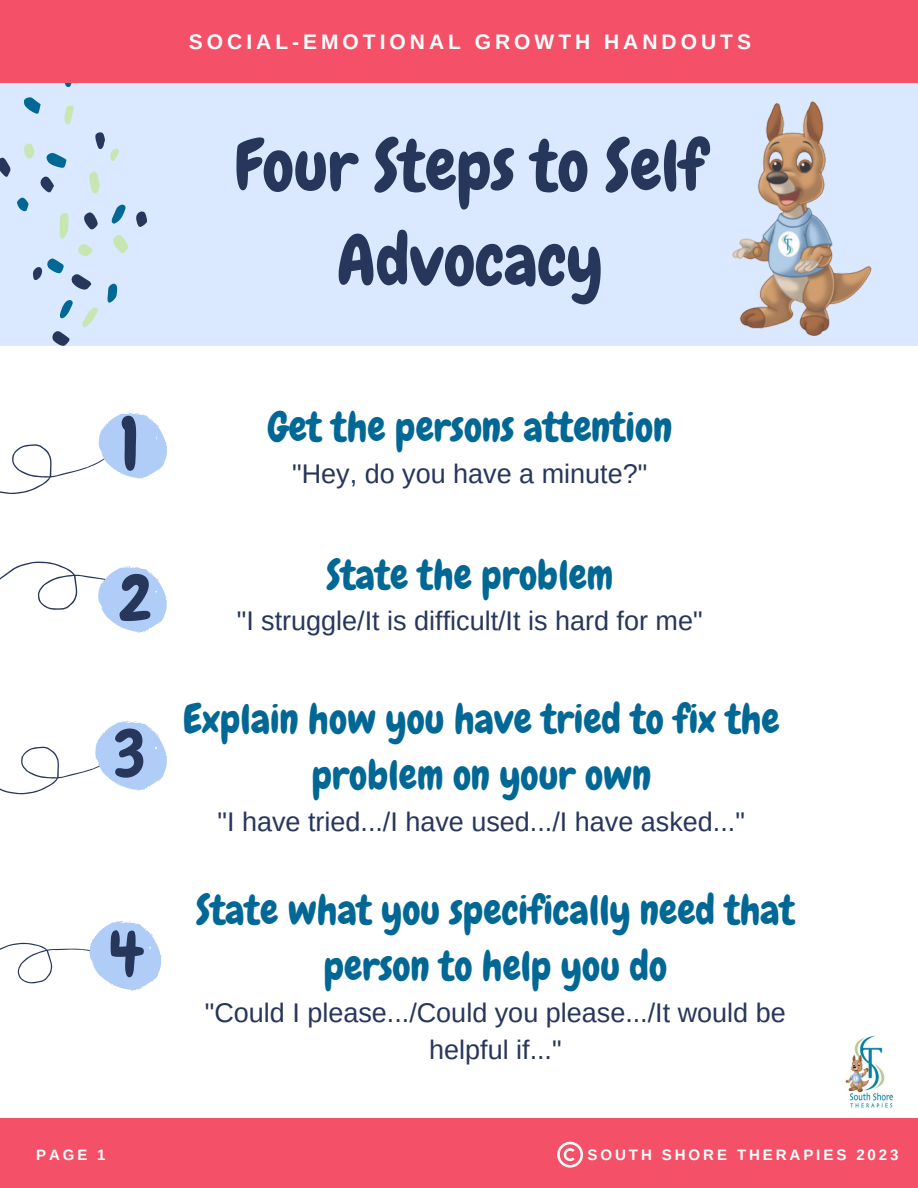
<style>
.page{position:relative;width:918px;height:1188px;background:#fff}
.page>*{position:absolute;margin:0;border:0;box-sizing:border-box;transform-origin:0 0}
.t1{font:76.5px "Chewy";color:#27365b}
.t2{font:70.05px/94.5px "Chewy";color:#27365b;text-align:center}
.t3{font:65.55px "Chewy";color:#27365b}
.t4{font:64.65px "Chewy";color:#27365b}
.t5{font:63.75px "Chewy";color:#27365b}
.t6{font:40.5px/56.2px "Chewy";color:#016794;text-align:center}
.t7{font:27px/37.2px "Arimo";color:#27365b;text-align:center}
.t8{font:700 21px "Arimo";letter-spacing:.19em;color:#fff}
.t9{font:700 15.15px "Arimo";letter-spacing:.19em;color:#fff}
.t10{font:700 15px "Arimo";color:#fff}
</style>
<div class="page">
<div style="left:0;top:48px;width:918px;height:298px;background:#dae9ff"></div>
<svg style="left:46px;top:153px;width:20px;height:15px"></svg>
<svg style="left:24px;top:97px;width:17px;height:17px"></svg>
<svg style="left:112px;top:204px;width:14px;height:20px"></svg>
<svg style="left:64px;top:82px;width:9px;height:5px"></svg>
<svg style="left:107px;top:283px;width:10px;height:20px"></svg>
<svg style="left:60px;top:300px;width:13px;height:19px"></svg>
<svg style="left:17px;top:197px;width:12px;height:14px"></svg>
<svg style="left:71px;top:274px;width:20px;height:16px"></svg>
<svg style="left:0;top:157px;width:11px;height:20px"></svg>
<svg style="left:52px;top:331px;width:18px;height:15px"></svg>
<svg style="left:84px;top:212px;width:14px;height:18px"></svg>
<svg style="left:40px;top:176px;width:14px;height:17px"></svg>
<svg style="left:136px;top:211px;width:11px;height:16px"></svg>
<svg style="left:33px;top:258px;width:31px;height:22px"></svg>
<svg style="left:60px;top:213px;width:9px;height:26px"></svg>
<svg style="left:113px;top:235px;width:16px;height:18px"></svg>
<svg style="left:89px;top:171px;width:11px;height:23px"></svg>
<svg style="left:82px;top:307px;width:16px;height:20px"></svg>
<svg style="left:64px;top:105px;width:10px;height:19px"></svg>
<svg style="left:78px;top:244px;width:14px;height:12px"></svg>
<svg style="left:24px;top:143px;width:11px;height:16px"></svg>
<svg style="left:95px;top:132px;width:24px;height:29px"></svg>
<div style="left:0;top:0;width:918px;height:82px;background:#f45068"></div>
<svg style="left:0;top:721px;width:167px;height:74px"></svg>
<img style="left:845px;top:1035px;width:49px;height:73px">
<div style="left:0;top:1118px;width:918px;height:70px;background:#f45068"></div>
<img style="left:659px;top:82px;width:259px;height:254px">
<svg style="left:0;top:413px;width:167px;height:81px"></svg>
<svg style="left:0;top:561px;width:167px;height:72px"></svg>
<svg style="left:0;top:921px;width:162px;height:70px"></svg>
<svg style="left:557px;top:1142px;width:26px;height:26px"></svg>
<p class="t8" style="left:189px;top:30px;width:564px">SOCIAL-EMOTIONAL GROWTH HANDOUTS</p>
<h2 class="t2" style="left:234px;top:119px;width:473px">Four Steps to Self<br>Advocacy</h2>
<h1 class="t1" style="left:120px;top:396px;width:22px">1</h1>
<h3 class="t4" style="left:119px;top:557px;width:34px">2</h3>
<h3 class="t3" style="left:113px;top:712px;width:33px">3</h3>
<h3 class="t5" style="left:109px;top:914px;width:35px">4</h3>
<h3 class="t6" style="left:268px;top:400px;width:406px">Get the persons attention</h3>
<p class="t7" style="left:292px;top:455px;width:357px">"Hey, do you have a minute?"</p>
<h3 class="t6" style="left:326px;top:547px;width:289px">State the problem</h3>
<p class="t7" style="left:237px;top:602px;width:467px">"I struggle/It is difficult/It is hard for me"</p>
<h3 class="t6" style="left:183px;top:691px;width:598px">Explain how you have tried to fix the problem on your own</h3>
<p class="t7" style="left:218px;top:803px;width:529px">"I have tried.../I have used.../I have asked..."</p>
<h3 class="t6" style="left:196px;top:882px;width:600px">State what you specifically need that person to help you do</h3>
<p class="t7" style="left:205px;top:994px;width:582px">"Could I please.../Could you please.../It would be helpful if..."</p>
<p class="t10" style="left:36px;top:1146px;width:71px">PAGE 1</p>
<p class="t9" style="left:588px;top:1146px;width:312px">SOUTH SHORE THERAPIES 2023</p>
</div>
